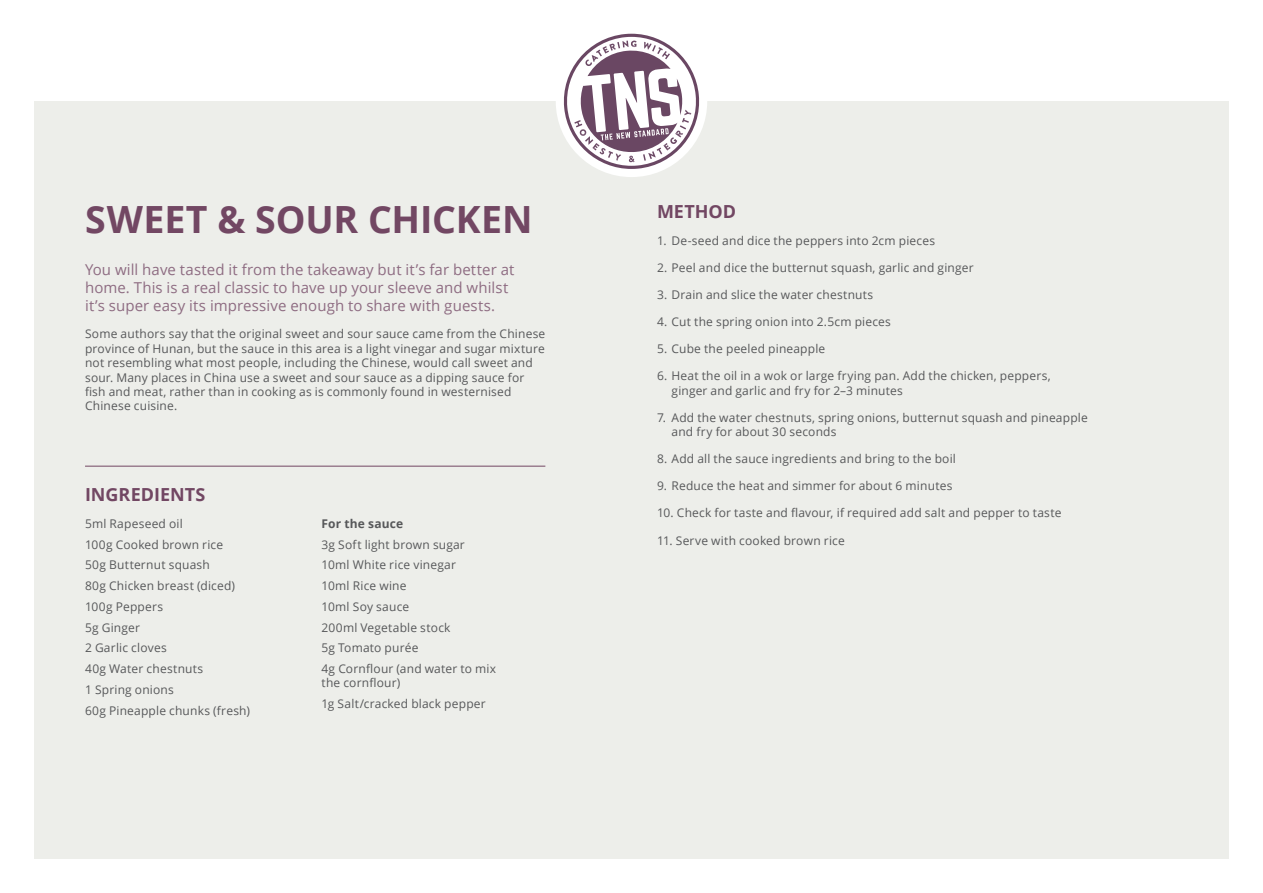
<style>
.page{position:relative;width:1263px;height:893px;background:#fff}
.page>*{position:absolute;margin:0;border:0;box-sizing:border-box;transform-origin:0 0}
.t1{font:700 37.5px "Open Sans";color:#724763}
.t2{font:700 18px "Open Sans";color:#724763}
.t3{font:15px/18px "Open Sans";letter-spacing:.005em;color:#8e6c82}
.t4{font:12px/14.4px "Open Sans";letter-spacing:.015em;color:#57585a}
.t5{font:700 12px "Open Sans";letter-spacing:.015em;color:#57585a}
</style>
<div class="page">
<div style="left:34px;top:101px;width:1195px;height:758px;background:#edeeea"></div>
<div style="left:556px;top:26px;width:151px;height:151px;background:#fff;border-radius:50%"></div>
<svg style="left:562px;top:34px;width:138px;height:135px"></svg>
<hr style="left:85px;top:466px;width:460px;height:1px;background:#724763">
<p class="t1" style="left:85px;top:193px;width:449px">SWEET &amp; SOUR CHICKEN</p>
<p class="t3" style="left:85px;top:260px;width:431px">You will have tasted it from the takeaway but it’s far better at home. This is a real classic to have up your sleeve and whilst it’s super easy its impressive enough to share with guests.</p>
<p class="t4" style="left:85px;top:327px;width:462px">Some authors say that the original sweet and sour sauce came from the Chinese province of Hunan, but the sauce in this area is a light vinegar and sugar mixture not resembling what most people, including the Chinese, would call sweet and sour. Many places in China use a sweet and sour sauce as a dipping sauce for fish and meat, rather than in cooking as is commonly found in westernised Chinese cuisine.</p>
<p class="t2" style="left:85px;top:482px;width:122px">INGREDIENTS</p>
<p class="t4" style="left:85px;top:516px;width:99px">5ml Rapeseed oil</p>
<p class="t4" style="left:85px;top:537px;width:140px">100g Cooked brown rice</p>
<p class="t4" style="left:85px;top:557px;width:126px">50g Butternut squash</p>
<p class="t4" style="left:85px;top:578px;width:152px">80g Chicken breast (diced)</p>
<p class="t4" style="left:85px;top:599px;width:80px">100g Peppers</p>
<p class="t4" style="left:85px;top:620px;width:56px">5g Ginger</p>
<p class="t4" style="left:85px;top:640px;width:83px">2 Garlic cloves</p>
<p class="t4" style="left:85px;top:661px;width:120px">40g Water chestnuts</p>
<p class="t4" style="left:85px;top:682px;width:90px">1 Spring onions</p>
<p class="t4" style="left:85px;top:703px;width:166px">60g Pineapple chunks (fresh)</p>
<p class="t5" style="left:322px;top:515px;width:83px">For the sauce</p>
<p class="t4" style="left:322px;top:537px;width:145px">3g Soft light brown sugar</p>
<p class="t4" style="left:322px;top:557px;width:136px">10ml White rice vinegar</p>
<p class="t4" style="left:322px;top:578px;width:86px">10ml Rice wine</p>
<p class="t4" style="left:322px;top:599px;width:89px">10ml Soy sauce</p>
<p class="t4" style="left:322px;top:620px;width:130px">200ml Vegetable stock</p>
<p class="t4" style="left:322px;top:640px;width:98px">5g Tomato purée</p>
<p class="t4" style="left:322px;top:661px;width:176px">4g Cornflour (and water to mix the cornflour)</p>
<p class="t4" style="left:322px;top:696px;width:166px">1g Salt/cracked black pepper</p>
<p class="t2" style="left:657px;top:199px;width:81px">METHOD</p>
<p class="t4" style="left:657px;top:233px;width:280px">1. De-seed and dice the peppers into 2cm pieces</p>
<p class="t4" style="left:657px;top:260px;width:318px">2. Peel and dice the butternut squash, garlic and ginger</p>
<p class="t4" style="left:657px;top:287px;width:218px">3. Drain and slice the water chestnuts</p>
<p class="t4" style="left:657px;top:314px;width:235px">4. Cut the spring onion into 2.5cm pieces</p>
<p class="t4" style="left:657px;top:341px;width:170px">5. Cube the peeled pineapple</p>
<p class="t4" style="left:671px;top:368px;width:381px;text-indent:-15px">6. Heat the oil in a wok or large frying pan. Add the chicken, peppers, ginger and garlic and fry for 2–3 minutes</p>
<p class="t4" style="left:671px;top:410px;width:418px;text-indent:-15px">7. Add the water chestnuts, spring onions, butternut squash and pineapple and fry for about 30 seconds</p>
<p class="t4" style="left:657px;top:451px;width:300px">8. Add all the sauce ingredients and bring to the boil</p>
<p class="t4" style="left:657px;top:478px;width:297px">9. Reduce the heat and simmer for about 6 minutes</p>
<p class="t4" style="left:657px;top:506px;width:406px">10. Check for taste and flavour, if required add salt and pepper to taste</p>
<p class="t4" style="left:657px;top:533px;width:189px">11. Serve with cooked brown rice</p>
</div>
